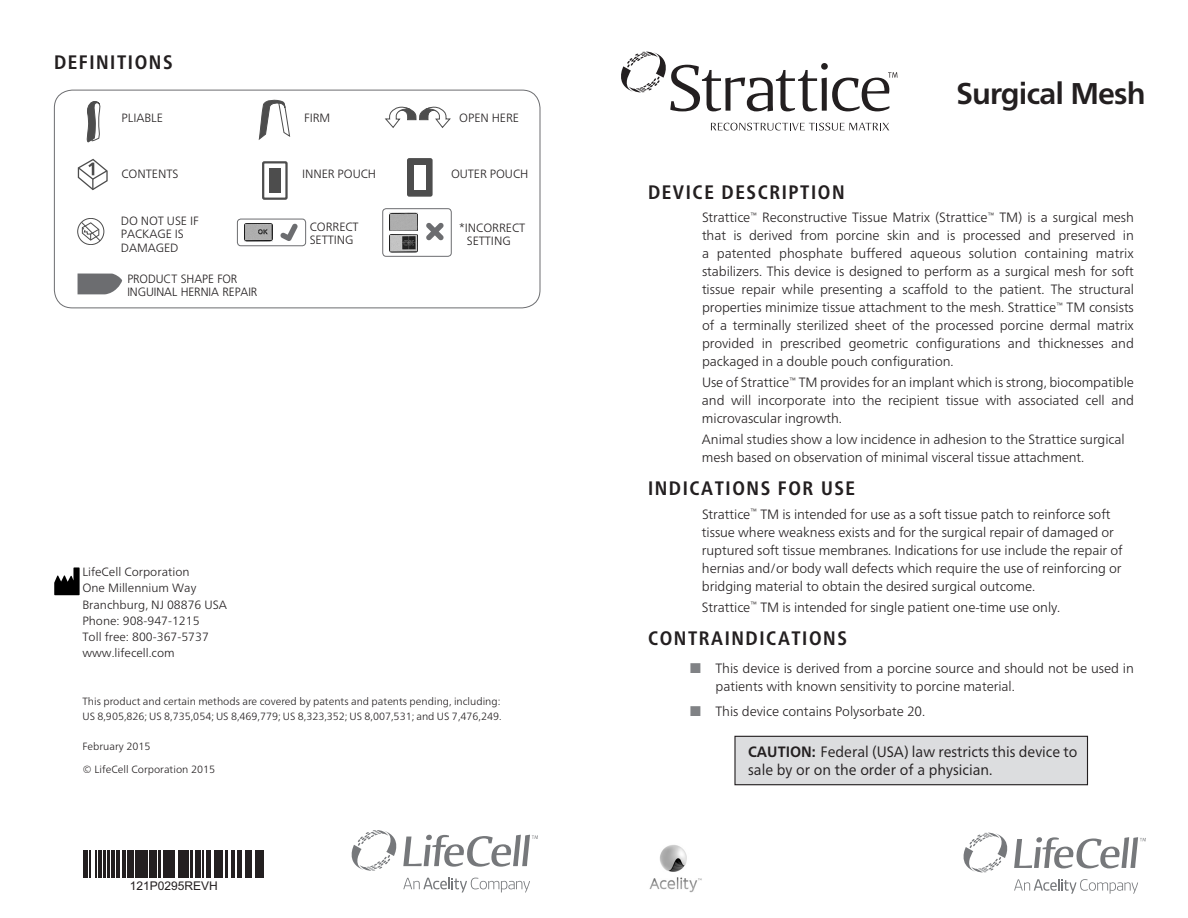
<style>
.page{position:relative;width:1188px;height:918px;background:#fff}
.page>*{position:absolute;margin:0;border:0;box-sizing:border-box;transform-origin:0 0}
.t1{font:700 30px "Frutiger Neue LT Pro";letter-spacing:-.03em;color:#231f20}
.t2{font:700 condensed 19.5px "Frutiger Neue LT Pro";letter-spacing:.08em;color:#231f20}
.t3{font:15px/18px "Frutiger Neue LT Pro";color:#231f20;scale:.95 1}
.t4{font:300 13.5px/18px "Frutiger Neue LT Pro";letter-spacing:-.01em;color:#231f20}
.t5{font:300 12px/16.2px "Frutiger Neue LT Pro";color:#231f20}
.t6{font:300 12px/13.5px "Frutiger LT Std";letter-spacing:-.005em;color:#231f20}
.t7{font:12px "Arial";color:#231f20}
.t8{font:300 10.5px/15px "Frutiger Neue LT Pro";color:#231f20}
.s1{color:#808285}
.s2{font-weight:700}
</style>
<div class="page">
<svg style="left:711px;top:123px;width:178px;height:8px"></svg>
<svg style="left:621px;top:52px;width:277px;height:59px"></svg>
<svg style="left:54px;top:567px;width:26px;height:28px"></svg>
<svg style="left:352px;top:830px;width:186px;height:41px"></svg>
<svg style="left:403px;top:878px;width:127px;height:14px"></svg>
<svg style="left:964px;top:833px;width:182px;height:40px"></svg>
<svg style="left:1014px;top:879px;width:124px;height:15px"></svg>
<img style="left:649px;top:845px;width:53px;height:48px">
<div style="left:735px;top:736px;width:353px;height:49px;background:#dcdddf"></div>
<div style="left:734px;top:736px;width:354px;height:49px;border:1px solid #231f20"></div>
<hr style="left:83px;top:851px;width:2px;height:27px;background:#231f20">
<hr style="left:86px;top:851px;width:2px;height:27px;background:#231f20">
<svg style="left:90px;top:851px;width:6px;height:27px"></svg>
<hr style="left:98px;top:851px;width:4px;height:27px;background:#231f20">
<hr style="left:104px;top:851px;width:2px;height:27px;background:#231f20">
<hr style="left:107px;top:851px;width:2px;height:27px;background:#231f20">
<hr style="left:111px;top:851px;width:4px;height:27px;background:#231f20">
<svg style="left:117px;top:851px;width:3px;height:27px"></svg>
<hr style="left:122px;top:851px;width:3px;height:27px;background:#231f20">
<hr style="left:128px;top:851px;width:2px;height:27px;background:#231f20">
<hr style="left:131px;top:851px;width:3px;height:27px;background:#231f20">
<hr style="left:135px;top:851px;width:3px;height:27px;background:#231f20">
<hr style="left:139px;top:851px;width:3px;height:27px;background:#231f20">
<svg style="left:143px;top:851px;width:1px;height:27px"></svg>
<hr style="left:145px;top:851px;width:3px;height:27px;background:#231f20">
<hr style="left:149px;top:851px;width:4px;height:27px;background:#231f20">
<hr style="left:154px;top:851px;width:3px;height:27px;background:#231f20">
<hr style="left:159px;top:851px;width:2px;height:27px;background:#231f20">
<hr style="left:163px;top:851px;width:2px;height:27px;background:#231f20">
<svg style="left:166px;top:851px;width:1px;height:27px"></svg>
<hr style="left:169px;top:851px;width:4px;height:27px;background:#231f20">
<svg style="left:174px;top:851px;width:5px;height:27px"></svg>
<div style="left:180px;top:851px;width:5px;height:27px;background:#231f20"></div>
<hr style="left:186px;top:851px;width:3px;height:27px;background:#231f20">
<hr style="left:190px;top:851px;width:2px;height:27px;background:#231f20">
<svg style="left:196px;top:851px;width:7px;height:27px"></svg>
<hr style="left:206px;top:851px;width:2px;height:27px;background:#231f20">
<svg style="left:210px;top:851px;width:1px;height:27px"></svg>
<hr style="left:214px;top:851px;width:3px;height:27px;background:#231f20">
<svg style="left:218px;top:851px;width:1px;height:27px"></svg>
<hr style="left:220px;top:851px;width:3px;height:27px;background:#231f20">
<hr style="left:226px;top:851px;width:2px;height:27px;background:#231f20">
<svg style="left:231px;top:851px;width:8px;height:27px"></svg>
<hr style="left:240px;top:851px;width:2px;height:27px;background:#231f20">
<hr style="left:245px;top:851px;width:3px;height:27px;background:#231f20">
<hr style="left:250px;top:851px;width:2px;height:27px;background:#231f20">
<hr style="left:255px;top:851px;width:3px;height:27px;background:#231f20">
<svg style="left:259px;top:851px;width:1px;height:27px"></svg>
<hr style="left:261px;top:851px;width:3px;height:27px;background:#231f20">
<svg style="left:78px;top:218px;width:26px;height:27px"></svg>
<div style="left:77px;top:218px;width:27px;height:27px;border:1px solid #4d4d4d;border-radius:50%"></div>
<svg style="left:81px;top:221px;width:20px;height:21px"></svg>
<svg style="left:86px;top:101px;width:15px;height:42px"></svg>
<svg style="left:258px;top:99px;width:32px;height:41px"></svg>
<svg style="left:385px;top:106px;width:66px;height:22px"></svg>
<div style="left:262px;top:161px;width:26px;height:39px;border:2px solid #4d4d4d"></div>
<div style="left:269px;top:168px;width:12px;height:25px;background:#4d4d4d"></div>
<div style="left:408px;top:159px;width:23px;height:37px;background:#4d4d4d"></div>
<div style="left:407px;top:158px;width:26px;height:39px;border:2px solid #4d4d4d"></div>
<div style="left:414px;top:165px;width:12px;height:25px;background:#fff"></div>
<svg style="left:77px;top:158px;width:31px;height:33px"></svg>
<img style="left:244px;top:223px;width:29px;height:19px">
<div style="left:237px;top:219px;width:69px;height:27px;border:1px solid #6c6d70;border-radius:3px"></div>
<svg style="left:280px;top:223px;width:18px;height:18px"></svg>
<img style="left:390px;top:213px;width:28px;height:18px">
<img style="left:390px;top:234px;width:28px;height:18px">
<div style="left:382px;top:208px;width:70px;height:49px;border:1px solid #6c6d70;border-radius:3px"></div>
<svg style="left:426px;top:223px;width:18px;height:17px"></svg>
<div style="left:54px;top:90px;width:486px;height:218px;border:1px solid #6c6d70;border-radius:18px"></div>
<svg style="left:78px;top:274px;width:44px;height:20px"></svg>
<h2 class="t2" style="left:54px;top:51px;width:120px">DEFINITIONS</h2>
<p class="t5" style="left:122px;top:109px;width:13px">Pliabl</p>
<p class="t5" style="left:157px;top:109px;width:8px">e</p>
<p class="t5" style="left:122px;top:165px;width:58px">CONTE NTS</p>
<p class="t5" style="left:121px;top:213px;width:29px">do not</p>
<p class="t5" style="left:121px;top:214px;width:74px;line-height:13.5px;text-indent:46px">us e if pac kage is dama</p>
<p class="t5" style="left:156px;top:240px;width:22px">geD</p>
<p class="t6" style="left:127px;top:272px;width:132px">PRODUCT SHAPE FOR<br>INGUINAL HERNIA REPAIR</p>
<p class="t5" style="left:304px;top:109px;width:13px">Firm</p>
<p class="t5" style="left:302px;top:165px;width:51px">Inner Pouc</p>
<p class="t5" style="left:368px;top:165px;width:10px">h</p>
<p class="t5" style="left:459px;top:109px;width:61px">Open Here</p>
<p class="t5" style="left:451px;top:165px;width:54px">Outer Pouc</p>
<p class="t5" style="left:520px;top:165px;width:10px">h</p>
<p class="t5" style="left:310px;top:220px;width:50px;line-height:13.5px">CORRECT<br>SETTING</p>
<p class="t5" style="left:459px;top:219px;width:14px">*incorr</p>
<p class="t5" style="left:506px;top:219px;width:14px">ect</p>
<p class="t5" style="left:467px;top:233px;width:19px">settin</p>
<p class="t5" style="left:502px;top:233px;width:10px">g</p>
<p class="t5" style="left:82px;top:564px;width:146px">LifeCell Corporation<br>One Millennium Way<br>Branchburg, NJ 08876 USA<br>Phone: 908-947-1215<br>Toll free: 800-367-5737 www.lifecell.com</p>
<p class="t8" style="left:82px;top:694px;width:421px">This product and certain methods are covered by patents and patents pending, including:<br>US 8,905,826; US 8,735,054; US 8,469,779; US 8,323,352; US 8,007,531; and US 7,476,249.</p>
<p class="t8" style="left:82px;top:738px;width:70px">February 2015</p>
<p class="t8" style="left:82px;top:762px;width:134px">© LifeCell Corporation 2015</p>
<p class="t7" style="left:130px;top:877px;width:90px">121P0295REVH</p>
<h1 class="t1" style="left:957px;top:76px;width:191px">Surgical Mesh</h1>
<h2 class="t2" style="left:648px;top:180px;width:198px">DEVICE DESCRIPTION</h2>
<p class="t4" style="left:702px;top:208px;width:434px;text-align:justify">Strattice<sup>™</sup> Reconstructive Tissue Matrix (Strattice<sup>™</sup> TM) is a surgical mesh that is derived from porcine skin and is processed and preserved in a patented phosphate buffered aqueous solution containing matrix stabilizers. This device is designed to perform as a surgical mesh for soft tissue repair while presenting a scaffold to the patient. The structural properties minimize tissue attachment to the mesh. Strattice<sup>™</sup> TM consists of a terminally sterilized sheet of the processed porcine dermal matrix provided in prescribed geometric configurations and thicknesses and packaged in a double pouch configuration.</p>
<p class="t4" style="left:702px;top:373px;width:434px;text-align:justify">Use of Strattice<sup>™</sup> TM provides for an implant which is strong, biocompatible and will incorporate into the recipient tissue with associated cell and microvascular ingrowth.</p>
<p class="t4" style="left:702px;top:431px;width:424px">Animal studies show a low incidence in adhesion to the Strattice surgical mesh based on observation of minimal visceral tissue attachment.</p>
<h2 class="t2" style="left:648px;top:477px;width:209px">INDICATIONS FOR USE</h2>
<p class="t4" style="left:702px;top:505px;width:422px">Strattice<sup>™</sup> TM is intended for use as a soft tissue patch to reinforce soft tissue where weakness exists and for the surgical repair of damaged or ruptured soft tissue membranes. Indications for use include the repair of hernias and/or body wall defects which require the use of reinforcing or bridging material to obtain the desired surgical outcome.</p>
<p class="t4" style="left:702px;top:598px;width:360px">Strattice<sup>™</sup> TM is intended for single patient one-time use only.</p>
<h2 class="t2" style="left:648px;top:626px;width:200px">CONTRAINDICATIONS</h2>
<p class="t4" style="left:716px;top:659px;width:420px;text-indent:-26px"><span class="s1">■</span> This device is derived from a porcine source and should not be used in patients with known sensitivity to porcine material.</p>
<p class="t4" style="left:690px;top:703px;width:237px"><span class="s1">■</span> This device contains Polysorbate 20.</p>
<p class="t3" style="left:748px;top:742px;width:348px"><span class="s2">CAUTION:</span> Federal (USA) law restricts this device to sale by or on the order of a physician.</p>
</div>
